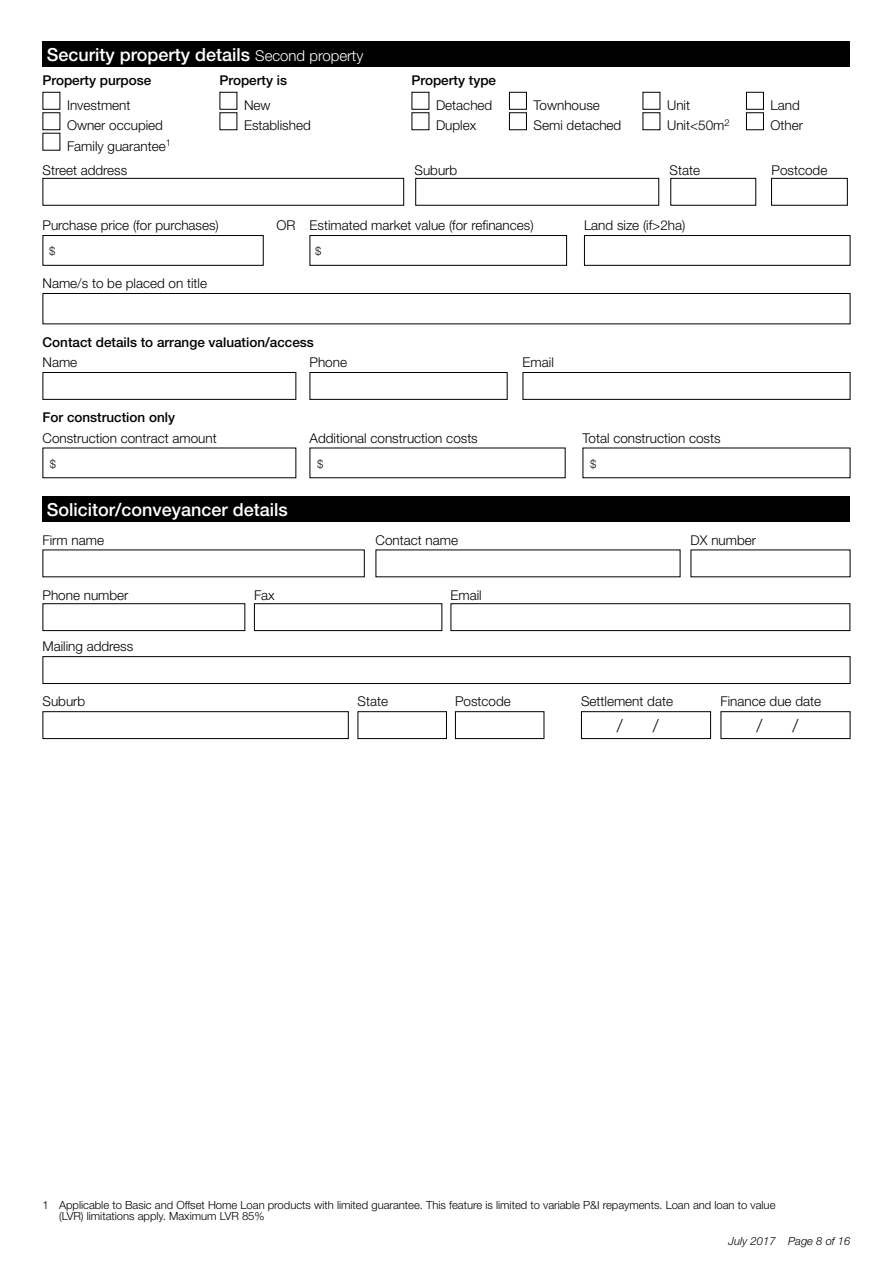
<style>
.page{position:relative;width:893px;height:1263px;background:#fff}
.page>*{position:absolute;margin:0;border:0;box-sizing:border-box;transform-origin:0 0}
.t1{font:500 18px "Helvetica Neue";color:#fff}
.t2{font:300 18px "Helvetica Neue";color:#000}
.t3{font:300 13.5px/24.8px "Helvetica Neue";color:#000}
.t4{font:500 13.5px "Helvetica Neue";color:#000}
.t5{font:300 11.25px/11.4px "Helvetica Neue";color:#000}
.t6{font:italic 300 11.25px "Helvetica Neue";color:#000}
.s1{font-weight:300;font-size:15px}
</style>
<div class="page">
<div style="left:43px;top:41px;width:807px;height:26px;background:#000"></div>
<div style="left:43px;top:92px;width:17px;height:18px;border:1px solid #000"></div>
<div style="left:220px;top:92px;width:17px;height:18px;border:1px solid #000"></div>
<div style="left:412px;top:92px;width:17px;height:18px;border:1px solid #000"></div>
<div style="left:509px;top:92px;width:18px;height:18px;border:1px solid #000"></div>
<div style="left:643px;top:92px;width:17px;height:18px;border:1px solid #000"></div>
<div style="left:746px;top:92px;width:18px;height:18px;border:1px solid #000"></div>
<div style="left:509px;top:112px;width:18px;height:18px;border:1px solid #000"></div>
<div style="left:746px;top:112px;width:18px;height:18px;border:1px solid #000"></div>
<div style="left:43px;top:178px;width:361px;height:28px;border:1px solid #000"></div>
<div style="left:415px;top:178px;width:244px;height:28px;border:1px solid #000"></div>
<div style="left:670px;top:178px;width:86px;height:28px;border:1px solid #000"></div>
<div style="left:771px;top:178px;width:77px;height:28px;border:1px solid #000"></div>
<div style="left:43px;top:235px;width:221px;height:31px;border:1px solid #000"></div>
<div style="left:310px;top:235px;width:257px;height:31px;border:1px solid #000"></div>
<div style="left:584px;top:235px;width:266px;height:31px;border:1px solid #000"></div>
<div style="left:43px;top:293px;width:807px;height:31px;border:1px solid #000"></div>
<div style="left:43px;top:372px;width:253px;height:28px;border:1px solid #000"></div>
<div style="left:310px;top:372px;width:198px;height:28px;border:1px solid #000"></div>
<div style="left:523px;top:372px;width:327px;height:28px;border:1px solid #000"></div>
<div style="left:43px;top:497px;width:807px;height:25px;background:#000"></div>
<div style="left:43px;top:603px;width:202px;height:28px;border:1px solid #000"></div>
<div style="left:254px;top:603px;width:188px;height:28px;border:1px solid #000"></div>
<div style="left:451px;top:603px;width:399px;height:28px;border:1px solid #000"></div>
<div style="left:43px;top:656px;width:807px;height:28px;border:1px solid #000"></div>
<div style="left:43px;top:711px;width:306px;height:28px;border:1px solid #000"></div>
<div style="left:358px;top:711px;width:89px;height:28px;border:1px solid #000"></div>
<div style="left:455px;top:711px;width:89px;height:28px;border:1px solid #000"></div>
<div style="left:581px;top:711px;width:130px;height:28px;border:1px solid #000"></div>
<div style="left:721px;top:711px;width:129px;height:28px;border:1px solid #000"></div>
<h1 class="t1" style="left:47px;top:44px;width:318px">Security property details <span class="s1">Second property</span></h1>
<p class="t4" style="left:43px;top:72px;width:110px">Property purpose</p>
<p class="t4" style="left:220px;top:72px;width:69px">Property is</p>
<p class="t4" style="left:412px;top:72px;width:86px">Property type</p>
<p class="t3" style="left:67px;top:92px;width:65px">Investment</p>
<p class="t3" style="left:244px;top:92px;width:28px">New</p>
<p class="t3" style="left:436px;top:92px;width:58px">Detached</p>
<p class="t3" style="left:534px;top:92px;width:68px">Townhouse</p>
<p class="t3" style="left:667px;top:92px;width:24px">Unit</p>
<p class="t3" style="left:771px;top:92px;width:31px">Land</p>
<p class="t3" style="left:67px;top:113px;width:98px">Owner occupied</p>
<p class="t3" style="left:244px;top:113px;width:68px">Established</p>
<p class="t3" style="left:436px;top:113px;width:42px">Duplex</p>
<p class="t3" style="left:534px;top:113px;width:89px">Semi detached</p>
<p class="t3" style="left:667px;top:113px;width:64px">Unit&lt;50m<sup>2</sup></p>
<p class="t3" style="left:771px;top:113px;width:34px">Other</p>
<p class="t3" style="left:43px;top:133px;width:130px;text-indent:25px">Family guarantee<sup>1<br></sup>Street address</p>
<p class="t3" style="left:415px;top:158px;width:44px">Suburb</p>
<p class="t3" style="left:670px;top:158px;width:32px">State</p>
<p class="t3" style="left:772px;top:158px;width:57px">Postcode</p>
<p class="t3" style="left:43px;top:213px;width:178px">Purchase price (for purchases)</p>
<p class="t3" style="left:277px;top:213px;width:259px">OR Estimated market value (for refinances)</p>
<p class="t3" style="left:584px;top:213px;width:103px">Land size (if&gt;2ha)</p>
<p class="t5" style="left:49px;top:245px;width:8px">$</p>
<p class="t5" style="left:315px;top:245px;width:8px">$</p>
<p class="t3" style="left:43px;top:271px;width:166px">Name/s to be placed on title</p>
<p class="t4" style="left:43px;top:334px;width:273px">Contact details to arrange valuation/access</p>
<p class="t3" style="left:43px;top:350px;width:36px">Name</p>
<p class="t3" style="left:310px;top:350px;width:39px">Phone</p>
<p class="t3" style="left:523px;top:350px;width:33px">Email</p>
<p class="t4" style="left:43px;top:409px;width:134px">For construction only</p>
<p class="t3" style="left:43px;top:425px;width:176px">Construction contract amount</p>
<p class="t3" style="left:310px;top:425px;width:170px">Additional construction costs</p>
<p class="t3" style="left:583px;top:425px;width:140px">Total construction costs</p>
<p class="t5" style="left:50px;top:458px;width:8px">$</p>
<p class="t5" style="left:317px;top:458px;width:8px">$</p>
<p class="t5" style="left:590px;top:458px;width:8px">$</p>
<h1 class="t1" style="left:47px;top:499px;width:243px">Solicitor/conveyancer details</h1>
<p class="t3" style="left:43px;top:527px;width:63px">Firm name</p>
<p class="t3" style="left:376px;top:527px;width:84px">Contact name</p>
<p class="t3" style="left:691px;top:527px;width:67px">DX number</p>
<p class="t3" style="left:43px;top:582px;width:88px">Phone number</p>
<p class="t3" style="left:254px;top:582px;width:22px">Fax</p>
<p class="t3" style="left:451px;top:582px;width:33px">Email</p>
<p class="t3" style="left:43px;top:634px;width:92px">Mailing address</p>
<p class="t3" style="left:43px;top:689px;width:44px">Suburb</p>
<p class="t3" style="left:358px;top:689px;width:32px">State</p>
<p class="t3" style="left:455px;top:689px;width:57px">Postcode</p>
<p class="t3" style="left:581px;top:689px;width:94px">Settlement date</p>
<p class="t3" style="left:721px;top:689px;width:102px">Finance due date</p>
<h1 class="t2" style="left:617px;top:715px;width:7px">/</h1>
<h1 class="t2" style="left:653px;top:715px;width:7px">/</h1>
<h1 class="t2" style="left:756px;top:715px;width:7px">/</h1>
<h1 class="t2" style="left:792px;top:715px;width:7px">/</h1>
<p class="t5" style="left:59px;top:1199px;width:718px;text-indent:-17px">1 Applicable to Basic and Offset Home Loan products with limited guarantee. This feature is limited to variable P&amp;I repayments. Loan and loan to value (LVR) limitations apply. Maximum LVR 85%</p>
<p class="t6" style="left:728px;top:1235px;width:123px">July 2017 Page 8 of 16</p>
</div>
